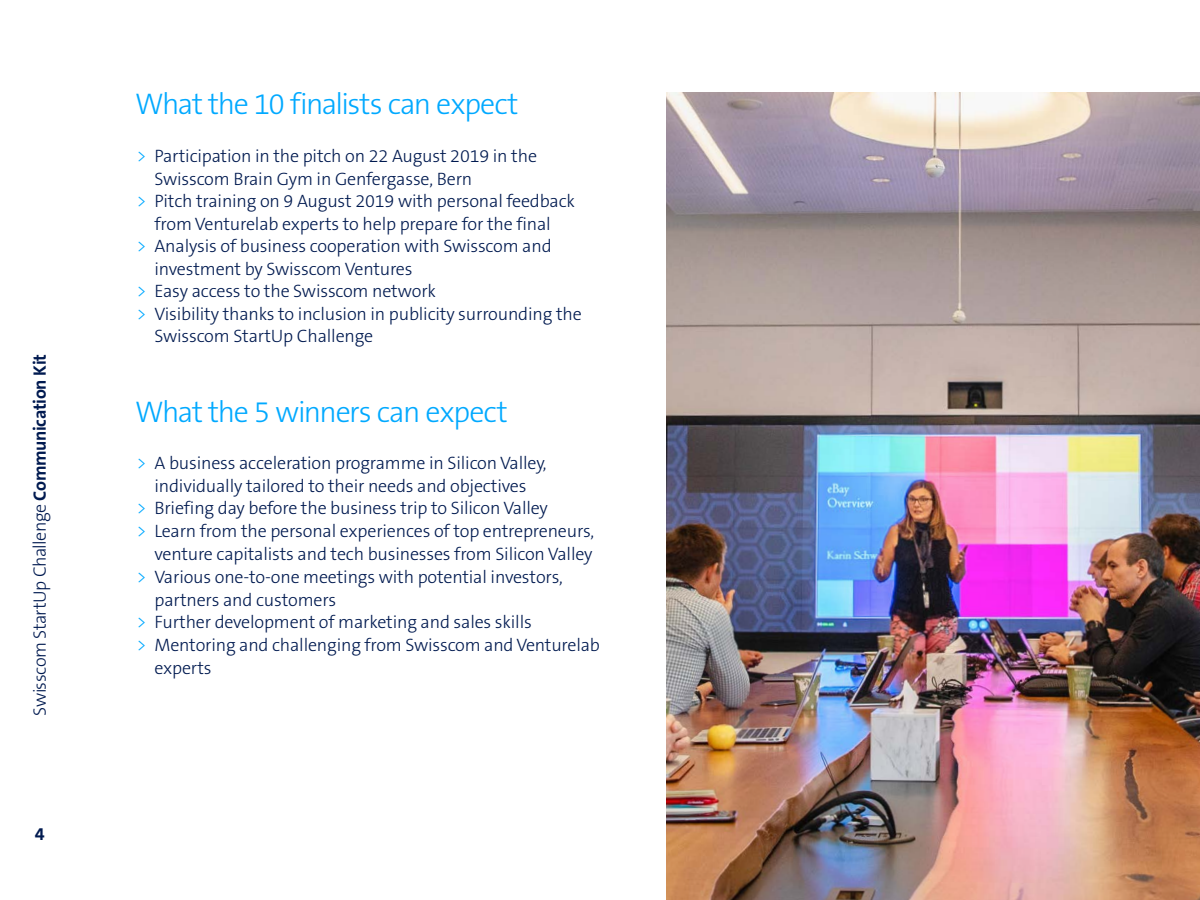
<style>
.page{position:relative;width:1200px;height:900px;background:#fff}
.page>*{position:absolute;margin:0;border:0;box-sizing:border-box;transform-origin:0 0}
.t1{font:300 30px "The Sans B W3";letter-spacing:-.045em;color:#00a9ff}
.t2{font:300 18px "The Sans B W3";letter-spacing:-.01em;color:#001a50}
.t3{font:300 18px "The Sans B W3";letter-spacing:-.035em;color:#001a50}
.t4{font:700 18px "The Sans B W7";color:#001a50}
.s1{font-family:"The Sans B W7";font-weight:700}
.s2{color:#00a9ff}
</style>
<div class="page">
<img style="left:666px;top:92px;width:534px;height:808px">
<p class="t3" style="left:28px;top:716px;width:363px;rotate:-90deg">Swisscom StartUp Challenge <span class="s1">Communication Kit</span></p>
<p class="t4" style="left:35px;top:823px;width:11px">4</p>
<h1 class="t1" style="left:135px;top:85px;width:385px">What the 10 finalists can expect</h1>
<p class="t2" style="left:136px;top:145px;width:402px"><span class="s2">&gt;</span> Participation in the pitch on 22 August 2019 in the</p>
<p class="t2" style="left:154px;top:167px;width:319px">Swisscom Brain Gym in Genfergasse, Bern</p>
<p class="t2" style="left:136px;top:190px;width:440px"><span class="s2">&gt;</span> Pitch training on 9 August 2019 with personal feedback</p>
<p class="t2" style="left:154px;top:212px;width:398px">from Venturelab experts to help prepare for the final</p>
<p class="t2" style="left:136px;top:235px;width:417px"><span class="s2">&gt;</span> Analysis of business cooperation with Swisscom and</p>
<p class="t2" style="left:154px;top:257px;width:260px">investment by Swisscom Ventures</p>
<p class="t2" style="left:136px;top:280px;width:301px"><span class="s2">&gt;</span> Easy access to the Swisscom network</p>
<p class="t2" style="left:136px;top:302px;width:447px"><span class="s2">&gt;</span> Visibility thanks to inclusion in publicity surrounding the</p>
<p class="t2" style="left:154px;top:325px;width:220px">Swisscom StartUp Challenge</p>
<h1 class="t1" style="left:135px;top:393px;width:374px">What the 5 winners can expect</h1>
<p class="t2" style="left:136px;top:451px;width:412px"><span class="s2">&gt;</span> A business acceleration programme in Silicon Valley,</p>
<p class="t2" style="left:154px;top:474px;width:373px">individually tailored to their needs and objectives</p>
<p class="t2" style="left:136px;top:497px;width:413px"><span class="s2">&gt;</span> Briefing day before the business trip to Silicon Valley</p>
<p class="t2" style="left:136px;top:520px;width:459px"><span class="s2">&gt;</span> Learn from the personal experiences of top entrepreneurs,</p>
<p class="t2" style="left:154px;top:542px;width:440px">venture capitalists and tech businesses from Silicon Valley</p>
<p class="t2" style="left:136px;top:565px;width:428px"><span class="s2">&gt;</span> Various one-to-one meetings with potential investors,</p>
<p class="t2" style="left:154px;top:588px;width:183px">partners and customers</p>
<p class="t2" style="left:136px;top:611px;width:397px"><span class="s2">&gt;</span> Further development of marketing and sales skills</p>
<p class="t2" style="left:136px;top:634px;width:465px"><span class="s2">&gt;</span> Mentoring and challenging from Swisscom and Venturelab</p>
<p class="t2" style="left:154px;top:656px;width:59px">experts</p>
</div>
